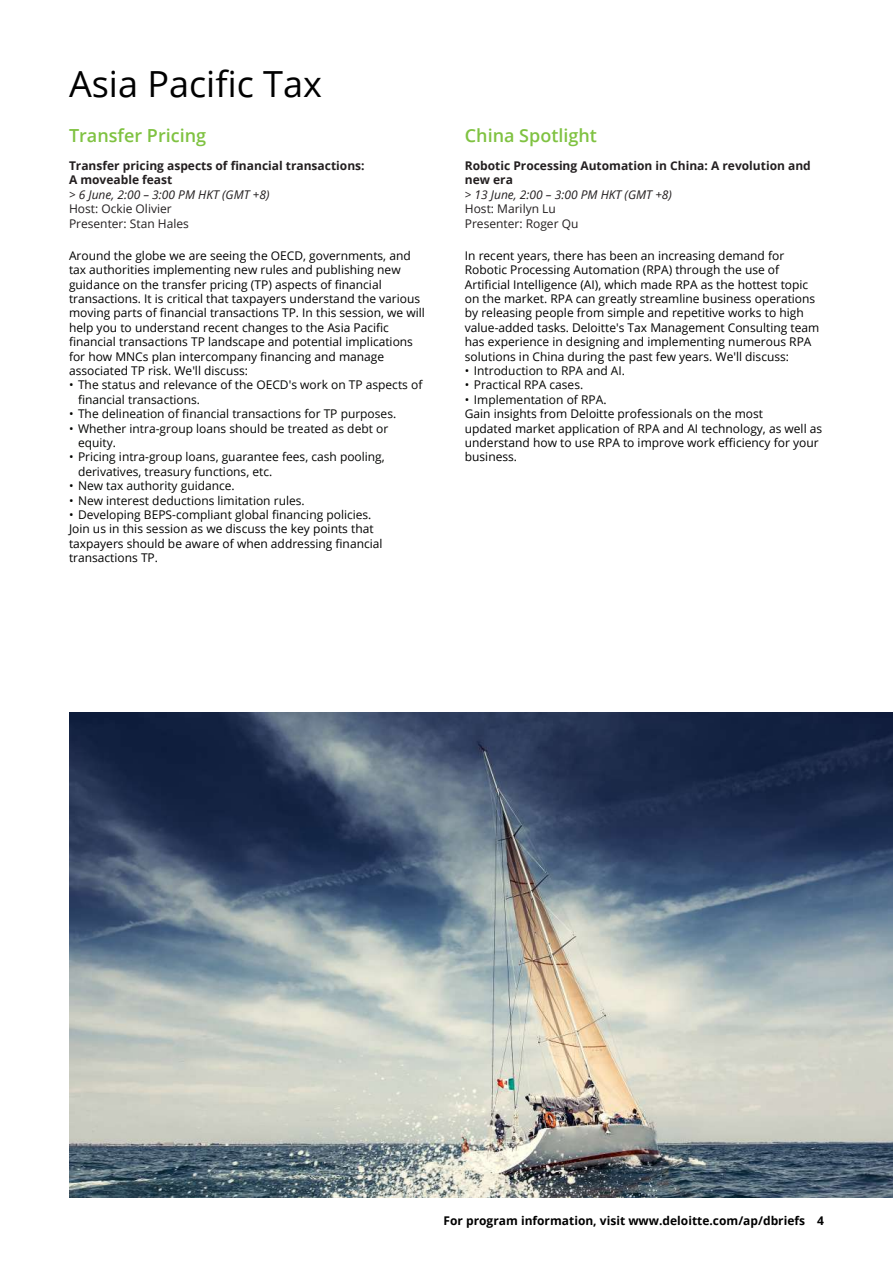
<style>
.page{position:relative;width:893px;height:1263px;background:#fff}
.page>*{position:absolute;margin:0;border:0;box-sizing:border-box;transform-origin:0 0}
.t1{font:36px "Open Sans";color:#000}
.t2{font:600 18px "Open Sans";color:#7fc241}
.t3{font:12px/14.4px "Open Sans";color:#000}
.t4{font:12px/14.4px "Open Sans";color:#040503}
.t5{font:700 12px/14.4px "Open Sans";color:#231f20}
.t6{font:12px/14.4px "Open Sans";color:#231f20}
.t7{font:italic 12px "Open Sans";color:#231f20}
.t8{font:700 12px "Open Sans";color:#000}
</style>
<div class="page">
<img style="left:69px;top:712px;width:824px;height:485px">
<h1 class="t1" style="left:69px;top:59px;width:254px">Asia Pacific Tax</h1>
<h2 class="t2" style="left:69px;top:124px;width:139px">Transfer Pricing</h2>
<p class="t5" style="left:69px;top:158px;width:297px">Transfer pricing aspects of financial transactions:<br>A moveable feast</p>
<p class="t7" style="left:69px;top:186px;width:202px">&gt; 6 June, 2:00 – 3:00 PM HKT (GMT +8)</p>
<p class="t6" style="left:69px;top:201px;width:121px">Host: Ockie Olivier<br>Presenter: Stan Hales</p>
<p class="t3" style="left:69px;top:248px;width:357px">Around the globe we are seeing the OECD, governments, and tax authorities implementing new rules and publishing new guidance on the transfer pricing (TP) aspects of financial transactions. It is critical that taxpayers understand the various moving parts of financial transactions TP. In this session, we will help you to understand recent changes to the Asia Pacific financial transactions TP landscape and potential implications for how MNCs plan intercompany financing and manage associated TP risk. We'll discuss:</p>
<p class="t4" style="left:78px;top:377px;width:346px;text-indent:-9px">• The status and relevance of the OECD's work on TP aspects of financial transactions.</p>
<p class="t4" style="left:69px;top:406px;width:329px">• The delineation of financial transactions for TP purposes.</p>
<p class="t4" style="left:78px;top:421px;width:312px;text-indent:-9px">• Whether intra-group loans should be treated as debt or equity.</p>
<p class="t4" style="left:78px;top:449px;width:308px;text-indent:-9px">• Pricing intra-group loans, guarantee fees, cash pooling, derivatives, treasury functions, etc.</p>
<p class="t4" style="left:69px;top:478px;width:167px">• New tax authority guidance.</p>
<p class="t4" style="left:69px;top:493px;width:237px">• New interest deductions limitation rules.</p>
<p class="t4" style="left:69px;top:507px;width:304px">• Developing BEPS-compliant global financing policies.</p>
<p class="t3" style="left:69px;top:521px;width:315px">Join us in this session as we discuss the key points that taxpayers should be aware of when addressing financial transactions TP.</p>
<h2 class="t2" style="left:465px;top:124px;width:134px">China Spotlight</h2>
<p class="t5" style="left:465px;top:158px;width:347px">Robotic Processing Automation in China: A revolution and new era</p>
<p class="t7" style="left:465px;top:186px;width:209px">&gt; 13 June, 2:00 – 3:00 PM HKT (GMT +8)</p>
<p class="t6" style="left:465px;top:201px;width:115px">Host: Marilyn Lu<br>Presenter: Roger Qu</p>
<p class="t3" style="left:465px;top:248px;width:356px">In recent years, there has been an increasing demand for Robotic Processing Automation (RPA) through the use of Artificial Intelligence (AI), which made RPA as the hottest topic on the market. RPA can greatly streamline business operations by releasing people from simple and repetitive works to high value-added tasks. Deloitte's Tax Management Consulting team has experience in designing and implementing numerous RPA solutions in China during the past few years. We'll discuss:</p>
<p class="t4" style="left:465px;top:363px;width:162px">• Introduction to RPA and AI.</p>
<p class="t4" style="left:465px;top:377px;width:120px">• Practical RPA cases.</p>
<p class="t4" style="left:465px;top:392px;width:143px">• Implementation of RPA.</p>
<p class="t3" style="left:465px;top:406px;width:359px">Gain insights from Deloitte professionals on the most<br>updated market application of RPA and AI technology, as well as understand how to use RPA to improve work efficiency for your business.</p>
<p class="t8" style="left:444px;top:1213px;width:382px">For program information, visit www.deloitte.com/ap/dbriefs 4</p>
</div>
